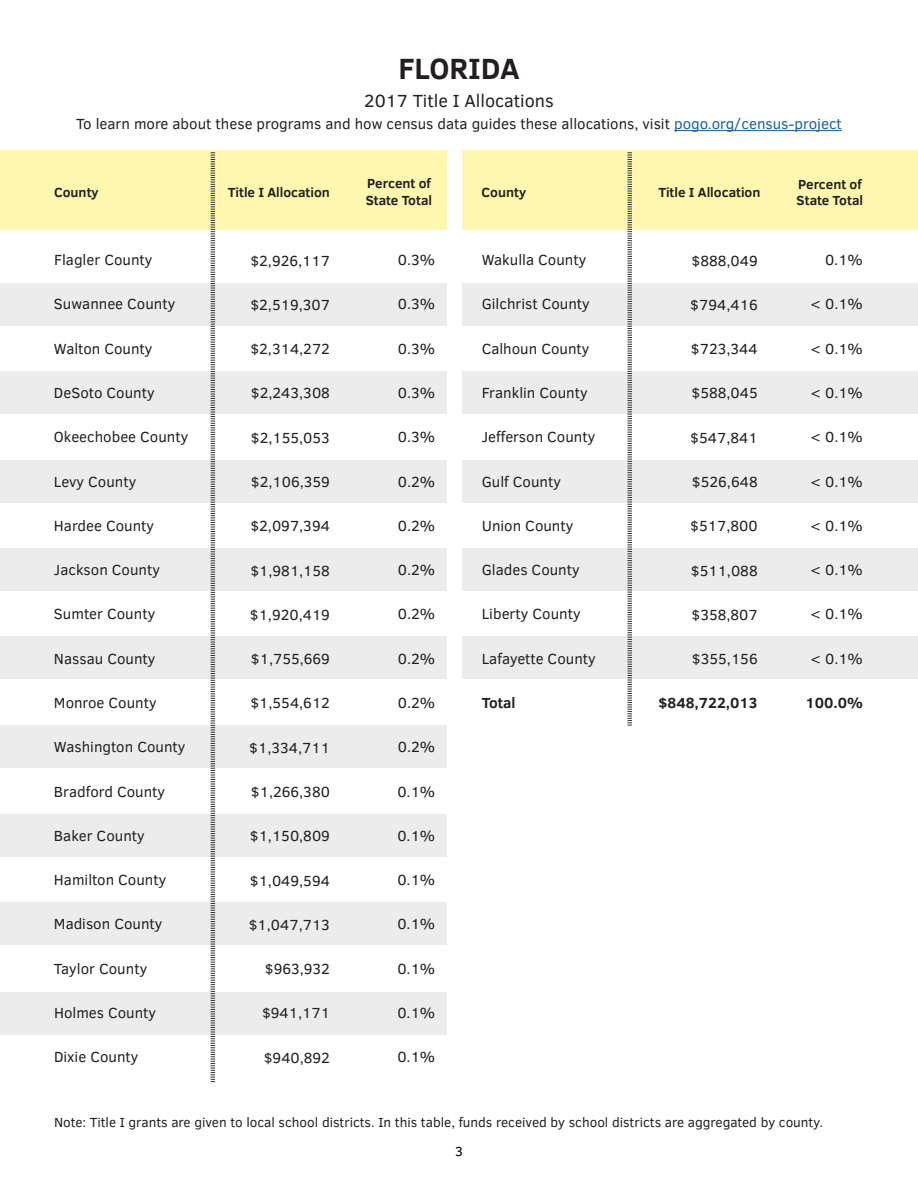
<style>
.page{position:relative;width:918px;height:1188px;background:#fff}
.page>*{position:absolute;margin:0;border:0;box-sizing:border-box;transform-origin:0 0}
.State{font:700 30px "Clear Sans";color:#231f20}
.t1{font:18px "Clear Sans";color:#231f20}
.county{font:15px "Clear Sans";color:#231f20}
.data{font:15px "Clear Sans";color:#231f20}
.data-2{font:700 15px "Clear Sans";color:#231f20}
.county-2{font:700 15px "Clear Sans";color:#231f20}
.t2{font:13.5px "Clear Sans";color:#231f20}
.t3{font:700 13.5px/16.2px "Clear Sans";color:#231f20}
.t4{font:13.5px "Clear Sans";color:#000}
.s1{color:#175d9e}
</style>
<div class="page">
<div style="left:0;top:284px;width:918px;height:42px;background:#ececec"></div>
<div style="left:0;top:371px;width:918px;height:43px;background:#ececec"></div>
<div style="left:0;top:460px;width:918px;height:42px;background:#ececec"></div>
<div style="left:0;top:548px;width:918px;height:43px;background:#ececec"></div>
<div style="left:0;top:636px;width:918px;height:43px;background:#ececec"></div>
<div style="left:0;top:725px;width:454px;height:43px;background:#ececec"></div>
<div style="left:0;top:814px;width:454px;height:43px;background:#ececec"></div>
<div style="left:0;top:903px;width:454px;height:42px;background:#ececec"></div>
<div style="left:0;top:992px;width:454px;height:43px;background:#ececec"></div>
<hr style="left:674px;top:130px;width:168px;height:1px;background:#175d9e">
<div style="left:0;top:150px;width:918px;height:80px;background:#fff8ae"></div>
<div style="left:447px;top:150px;width:15px;height:1038px;background:#fff"></div>
<svg style="left:627px;top:152px;width:6px;height:574px"></svg>
<svg style="left:210px;top:152px;width:6px;height:930px"></svg>
<p class="State" style="left:398px;top:47px;width:123px">FLORIDA</p>
<p class="t1" style="left:364px;top:89px;width:191px">2017 Title I Allocations</p>
<p class="county" style="left:76px;top:114px;width:767px">To learn more about these programs and how census data guides these allocations, visit <span class="s1">pogo.org/census-project</span></p>
<p class="t3" style="left:54px;top:183px;width:46px">County</p>
<p class="t3" style="left:228px;top:183px;width:104px">Title I Allocation</p>
<p class="t3" style="left:366px;top:175px;width:68px">Percent of<br>State Total</p>
<p class="t3" style="left:482px;top:183px;width:46px">County</p>
<p class="t3" style="left:658px;top:183px;width:104px">Title I Allocation</p>
<p class="t3" style="left:797px;top:175px;width:68px">Percent of<br>State Total</p>
<p class="county" style="left:54px;top:250px;width:100px">Flagler County</p>
<p class="data" style="left:250px;top:250px;width:81px">$2,926,117</p>
<p class="data" style="left:398px;top:250px;width:39px">0.3%</p>
<p class="county" style="left:54px;top:294px;width:123px">Suwannee County</p>
<p class="data" style="left:250px;top:295px;width:81px">$2,519,307</p>
<p class="data" style="left:398px;top:294px;width:39px">0.3%</p>
<p class="county" style="left:54px;top:339px;width:100px">Walton County</p>
<p class="data" style="left:250px;top:339px;width:81px">$2,314,272</p>
<p class="data" style="left:398px;top:339px;width:39px">0.3%</p>
<p class="county" style="left:54px;top:383px;width:102px">DeSoto County</p>
<p class="data" style="left:251px;top:383px;width:81px">$2,243,308</p>
<p class="data" style="left:398px;top:383px;width:39px">0.3%</p>
<p class="county" style="left:54px;top:427px;width:136px">Okeechobee County</p>
<p class="data" style="left:251px;top:428px;width:81px">$2,155,053</p>
<p class="data" style="left:398px;top:427px;width:39px">0.3%</p>
<p class="county" style="left:54px;top:471px;width:84px">Levy County</p>
<p class="data" style="left:251px;top:472px;width:81px">$2,106,359</p>
<p class="data" style="left:398px;top:471px;width:39px">0.2%</p>
<p class="county" style="left:54px;top:516px;width:102px">Hardee County</p>
<p class="data" style="left:250px;top:516px;width:81px">$2,097,394</p>
<p class="data" style="left:398px;top:516px;width:39px">0.2%</p>
<p class="county" style="left:54px;top:560px;width:108px">Jackson County</p>
<p class="data" style="left:250px;top:560px;width:81px">$1,981,158</p>
<p class="data" style="left:398px;top:560px;width:39px">0.2%</p>
<p class="county" style="left:54px;top:604px;width:103px">Sumter County</p>
<p class="data" style="left:249px;top:605px;width:82px">$1,920,419</p>
<p class="data" style="left:398px;top:604px;width:39px">0.2%</p>
<p class="county" style="left:54px;top:649px;width:103px">Nassau County</p>
<p class="data" style="left:251px;top:649px;width:81px">$1,755,669</p>
<p class="data" style="left:398px;top:649px;width:39px">0.2%</p>
<p class="county" style="left:54px;top:693px;width:104px">Monroe County</p>
<p class="data" style="left:250px;top:693px;width:81px">$1,554,612</p>
<p class="data" style="left:398px;top:693px;width:39px">0.2%</p>
<p class="county" style="left:54px;top:737px;width:133px">Washington County</p>
<p class="data" style="left:249px;top:738px;width:83px">$1,334,711</p>
<p class="data" style="left:398px;top:737px;width:39px">0.2%</p>
<p class="county" style="left:54px;top:781px;width:113px">Bradford County</p>
<p class="data" style="left:251px;top:782px;width:81px">$1,266,380</p>
<p class="data" style="left:397px;top:781px;width:39px">0.1%</p>
<p class="county" style="left:54px;top:826px;width:92px">Baker County</p>
<p class="data" style="left:249px;top:826px;width:82px">$1,150,809</p>
<p class="data" style="left:397px;top:826px;width:39px">0.1%</p>
<p class="county" style="left:54px;top:870px;width:114px">Hamilton County</p>
<p class="data" style="left:249px;top:870px;width:82px">$1,049,594</p>
<p class="data" style="left:397px;top:870px;width:39px">0.1%</p>
<p class="county" style="left:54px;top:914px;width:110px">Madison County</p>
<p class="data" style="left:248px;top:915px;width:83px">$1,047,713</p>
<p class="data" style="left:397px;top:914px;width:39px">0.1%</p>
<p class="county" style="left:54px;top:959px;width:95px">Taylor County</p>
<p class="data" style="left:264px;top:959px;width:67px">$963,932</p>
<p class="data" style="left:397px;top:959px;width:39px">0.1%</p>
<p class="county" style="left:54px;top:1003px;width:104px">Holmes County</p>
<p class="data" style="left:262px;top:1003px;width:70px">$941,171</p>
<p class="data" style="left:397px;top:1003px;width:39px">0.1%</p>
<p class="county" style="left:54px;top:1047px;width:86px">Dixie County</p>
<p class="data" style="left:263px;top:1047px;width:68px">$940,892</p>
<p class="data" style="left:397px;top:1047px;width:39px">0.1%</p>
<p class="county" style="left:482px;top:250px;width:106px">Wakulla County</p>
<p class="data" style="left:691px;top:250px;width:68px">$888,049</p>
<p class="data" style="left:825px;top:250px;width:39px">0.1%</p>
<p class="county" style="left:482px;top:294px;width:110px">Gilchrist County</p>
<p class="data" style="left:690px;top:295px;width:69px">$794,416</p>
<p class="data" style="left:811px;top:294px;width:54px">&lt; 0.1%</p>
<p class="county" style="left:482px;top:339px;width:109px">Calhoun County</p>
<p class="data" style="left:691px;top:339px;width:69px">$723,344</p>
<p class="data" style="left:811px;top:339px;width:54px">&lt; 0.1%</p>
<p class="county" style="left:482px;top:383px;width:107px">Franklin County</p>
<p class="data" style="left:691px;top:383px;width:68px">$588,045</p>
<p class="data" style="left:811px;top:383px;width:54px">&lt; 0.1%</p>
<p class="county" style="left:482px;top:427px;width:115px">Jefferson County</p>
<p class="data" style="left:690px;top:428px;width:69px">$547,841</p>
<p class="data" style="left:811px;top:427px;width:54px">&lt; 0.1%</p>
<p class="county" style="left:482px;top:471px;width:81px">Gulf County</p>
<p class="data" style="left:692px;top:472px;width:68px">$526,648</p>
<p class="data" style="left:811px;top:471px;width:54px">&lt; 0.1%</p>
<p class="county" style="left:482px;top:516px;width:93px">Union County</p>
<p class="data" style="left:690px;top:516px;width:69px">$517,800</p>
<p class="data" style="left:811px;top:516px;width:54px">&lt; 0.1%</p>
<p class="county" style="left:482px;top:560px;width:100px">Glades County</p>
<p class="data" style="left:691px;top:560px;width:69px">$511,088</p>
<p class="data" style="left:811px;top:560px;width:54px">&lt; 0.1%</p>
<p class="county" style="left:482px;top:604px;width:100px">Liberty County</p>
<p class="data" style="left:691px;top:605px;width:68px">$358,807</p>
<p class="data" style="left:811px;top:604px;width:54px">&lt; 0.1%</p>
<p class="county" style="left:482px;top:649px;width:116px">Lafayette County</p>
<p class="data" style="left:692px;top:649px;width:68px">$355,156</p>
<p class="data" style="left:811px;top:649px;width:54px">&lt; 0.1%</p>
<p class="county-2" style="left:482px;top:692px;width:35px">Total</p>
<p class="data-2" style="left:658px;top:692px;width:101px">$848,722,013</p>
<p class="data-2" style="left:805px;top:692px;width:59px">100.0%</p>
<p class="t2" style="left:54px;top:1113px;width:771px">Note: Title I grants are given to local school districts. In this table, funds received by school districts are aggregated by county.</p>
<p class="t4" style="left:455px;top:1142px;width:9px">3</p>
</div>
